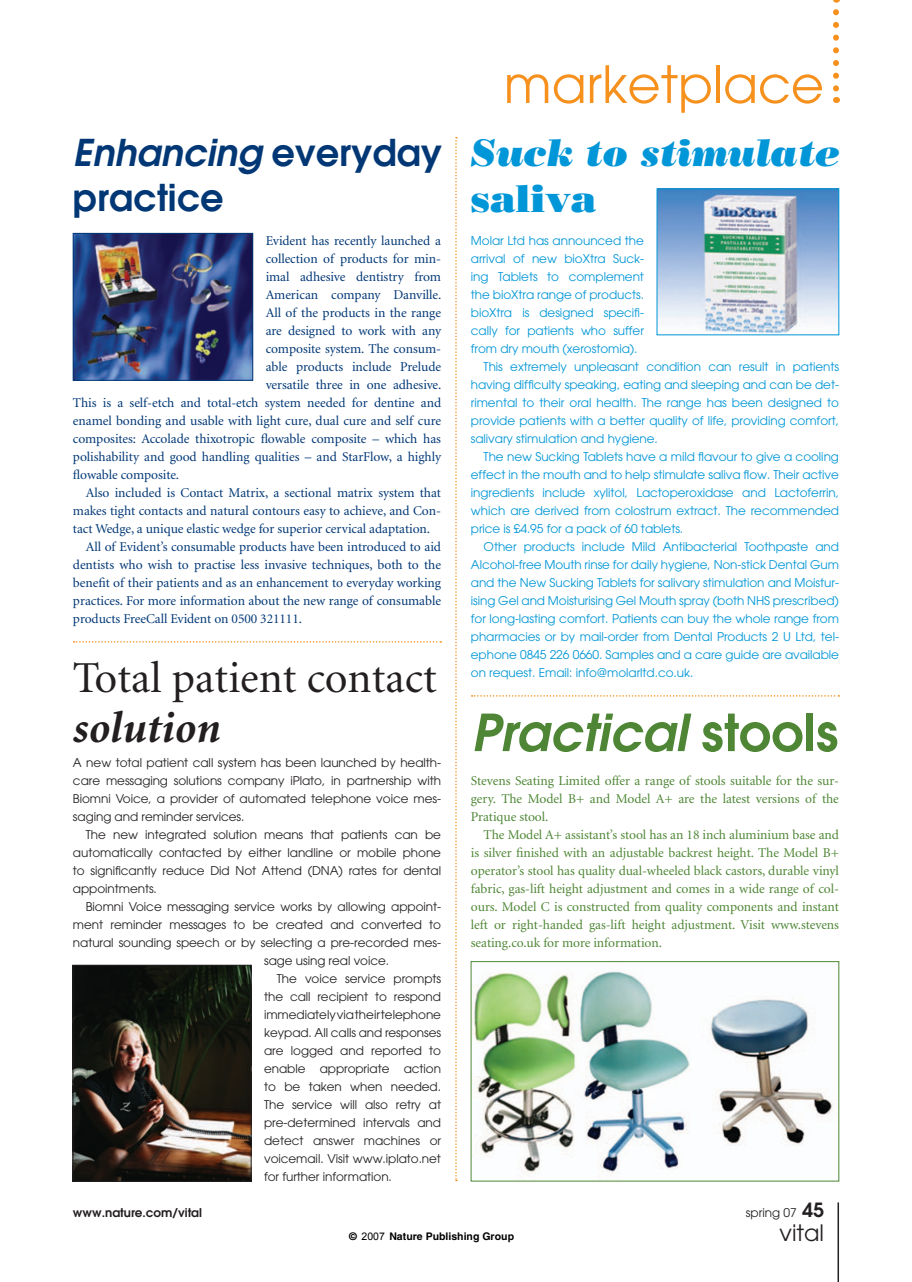
<style>
.page{position:relative;width:912px;height:1282px;background:#fff}
.page>*{position:absolute;margin:0;border:0;box-sizing:border-box;transform-origin:0 0}
.t1{font:51px "Avant Garde";color:#f6911e}
.t2{font:italic 600 50.7px "Avant Garde";color:#4e8635}
.t3{font:44.25px "Minion";color:#231f20}
.t4{font:italic 700 44.25px "Minion";color:#231f20}
.t5{font:italic 38.25px "Bodoni Poster";color:#0196d7}
.t6{font:38.25px "Bodoni Poster";color:#0196d7}
.t7{font:600 36.75px/44.1px "Avant Garde";color:#013775}
.t8{font:22.5px "Avant Garde";color:#231f20}
.t9{font:13.5px "Minion";letter-spacing:-.005em;color:#013775}
.t10{font:13.5px/18px "Minion";letter-spacing:-.005em;color:#4e8635;text-align:justify}
.t11{font:12px "Avant Garde";letter-spacing:-.005em;color:#0196d7}
.t12{font:12px/18px "Avant Garde";letter-spacing:-.005em;color:#231f20;text-align:justify}
.t13{font:600 12px "Avant Garde";color:#231f20}
.t14{font:700 10.5px "Helvetica";color:#000}
.s1{font-style:italic}
.s2{font-style:normal}
.s3{font-weight:600;font-size:19.5px}
.s4{font-family:"Arial";font-weight:400}
</style>
<div class="page">
<svg style="left:833px;top:12px;width:5px;height:91px"></svg>
<hr style="left:837px;top:1202px;width:1px;height:80px;background:#231f20">
<img style="left:75px;top:235px;width:176px;height:143px">
<div style="left:73px;top:233px;width:180px;height:147px;border:1px solid #013775"></div>
<img style="left:658px;top:191px;width:178px;height:142px">
<div style="left:656px;top:189px;width:182px;height:146px;border:1px solid #0196d7"></div>
<img style="left:472px;top:971px;width:362px;height:203px">
<div style="left:470px;top:961px;width:368px;height:220px;border:1px solid #4e8635"></div>
<svg style="left:455px;top:137px;width:2px;height:1044px"></svg>
<svg style="left:74px;top:641px;width:367px;height:1px"></svg>
<svg style="left:471px;top:695px;width:368px;height:1px"></svg>
<img style="left:75px;top:967px;width:174px;height:212px">
<div style="left:73px;top:965px;width:178px;height:216px;border:1px solid #231f20"></div>
<h3 class="t7" style="left:73px;top:134px;width:370px"><span class="s1">Enhancing</span> everyday practice</h3>
<p class="t9" style="left:265px;top:235px;width:177px">Evident has recently launched a</p>
<p class="t9" style="left:265px;top:253px;width:177px">collection of products for min-</p>
<p class="t9" style="left:265px;top:271px;width:177px">imal adhesive dentistry from</p>
<p class="t9" style="left:265px;top:289px;width:177px">American company Danville.</p>
<p class="t9" style="left:265px;top:307px;width:177px">All of the products in the range</p>
<p class="t9" style="left:265px;top:325px;width:177px">are designed to work with any</p>
<p class="t9" style="left:265px;top:343px;width:177px">composite system. The consum-</p>
<p class="t9" style="left:265px;top:361px;width:177px">able products include Prelude</p>
<p class="t9" style="left:265px;top:379px;width:177px">versatile three in one adhesive.</p>
<p class="t9" style="left:73px;top:397px;width:369px">This is a self-etch and total-etch system needed for dentine and</p>
<p class="t9" style="left:73px;top:415px;width:369px">enamel bonding and usable with light cure, dual cure and self cure</p>
<p class="t9" style="left:73px;top:433px;width:369px">composites: Accolade thixotropic flowable composite – which has</p>
<p class="t9" style="left:73px;top:451px;width:369px">polishability and good handling qualities – and StarFlow, a highly</p>
<p class="t9" style="left:73px;top:469px;width:108px">flowable composite.</p>
<p class="t9" style="left:86px;top:487px;width:357px">Also included is Contact Matrix, a sectional matrix system that</p>
<p class="t9" style="left:73px;top:505px;width:369px">makes tight contacts and natural contours easy to achieve, and Con-</p>
<p class="t9" style="left:73px;top:523px;width:358px">tact Wedge, a unique elastic wedge for superior cervical adaptation.</p>
<p class="t9" style="left:86px;top:541px;width:356px">All of Evident’s consumable products have been introduced to aid</p>
<p class="t9" style="left:73px;top:559px;width:369px">dentists who wish to practise less invasive techniques, both to the</p>
<p class="t9" style="left:73px;top:577px;width:369px">benefit of their patients and as an enhancement to everyday working</p>
<p class="t9" style="left:73px;top:595px;width:369px">practices. For more information about the new range of consumable</p>
<p class="t9" style="left:73px;top:613px;width:230px">products FreeCall Evident on 0500 321111.</p>
<h3 class="t3" style="left:73px;top:661px;width:365px">Total patient contact</h3>
<h3 class="t4" style="left:73px;top:710px;width:149px">solution</h3>
<p class="t12" style="left:73px;top:755px;width:369px">A new total patient call system has been launched by health&shy;care messaging solutions company iPlato, in partnership with Biomni Voice, a provider of automated telephone voice mes&shy;saging and reminder services.</p>
<p class="t12" style="left:73px;top:827px;width:369px;text-indent:13px">The new integrated solution means that patients can be automatically contacted by either landline or mobile phone to significantly reduce Did Not Attend (DNA) rates for dental appointments.</p>
<p class="t12" style="left:86px;top:899px;width:357px">Biomni Voice messaging service works by allowing appoint-</p>
<p class="t12" style="left:73px;top:917px;width:369px">ment reminder messages to be created and converted to</p>
<p class="t12" style="left:73px;top:935px;width:369px">natural sounding speech or by selecting a pre-recorded mes-</p>
<p class="t12" style="left:264px;top:953px;width:126px">sage using real voice.</p>
<p class="t12" style="left:277px;top:971px;width:166px">The voice service prompts</p>
<p class="t12" style="left:264px;top:989px;width:178px">the call recipient to respond</p>
<p class="t12" style="left:264px;top:1007px;width:178px">immediately via their telephone</p>
<p class="t12" style="left:264px;top:1025px;width:178px">keypad. All calls and responses</p>
<p class="t12" style="left:264px;top:1043px;width:178px">are logged and reported to</p>
<p class="t12" style="left:264px;top:1061px;width:178px">enable appropriate action</p>
<p class="t12" style="left:264px;top:1079px;width:178px">to be taken when needed.</p>
<p class="t12" style="left:264px;top:1097px;width:178px">The service will also retry at</p>
<p class="t12" style="left:264px;top:1115px;width:178px">pre-determined intervals and</p>
<p class="t12" style="left:264px;top:1133px;width:178px">detect answer machines or</p>
<p class="t12" style="left:264px;top:1151px;width:178px">voicemail. Visit www.iplato.net</p>
<p class="t12" style="left:264px;top:1169px;width:129px">for further information.</p>
<h1 class="t1" style="left:503px;top:65px;width:322px">marketplace</h1>
<h3 class="t5" style="left:470px;top:139px;width:371px">Suck to stimulate</h3>
<h3 class="t6" style="left:470px;top:184px;width:127px">saliva</h3>
<p class="t11" style="left:470px;top:236px;width:174px">Molar Ltd has announced the</p>
<p class="t11" style="left:470px;top:254px;width:174px">arrival of new bioXtra Suck-</p>
<p class="t11" style="left:470px;top:272px;width:174px">ing Tablets to complement</p>
<p class="t11" style="left:470px;top:290px;width:175px">the bioXtra range of products.</p>
<p class="t11" style="left:470px;top:308px;width:174px">bioXtra is designed specifi-</p>
<p class="t11" style="left:470px;top:326px;width:174px">cally for patients who suffer</p>
<p class="t11" style="left:470px;top:344px;width:168px">from dry mouth (xerostomia).</p>
<p class="t11" style="left:483px;top:362px;width:357px">This extremely unpleasant condition can result in patients</p>
<p class="t11" style="left:470px;top:380px;width:369px">having difficulty speaking, eating and sleeping and can be det-</p>
<p class="t11" style="left:470px;top:398px;width:369px">rimental to their oral health. The range has been designed to</p>
<p class="t11" style="left:470px;top:416px;width:369px">provide patients with a better quality of life, providing comfort,</p>
<p class="t11" style="left:470px;top:434px;width:188px">salivary stimulation and hygiene.</p>
<p class="t11" style="left:483px;top:452px;width:357px">The new Sucking Tablets have a mild flavour to give a cooling</p>
<p class="t11" style="left:470px;top:470px;width:369px">effect in the mouth and to help stimulate saliva flow. Their active</p>
<p class="t11" style="left:470px;top:488px;width:369px">ingredients include xylitol, Lactoperoxidase and Lactoferrin,</p>
<p class="t11" style="left:470px;top:506px;width:369px">which are derived from colostrum extract. The recommended</p>
<p class="t11" style="left:470px;top:524px;width:214px">price is £4.95 for a pack of 60 tablets.</p>
<p class="t11" style="left:483px;top:542px;width:357px">Other products include Mild Antibacterial Toothpaste and</p>
<p class="t11" style="left:470px;top:560px;width:369px">Alcohol-free Mouth rinse for daily hygiene, Non-stick Dental Gum</p>
<p class="t11" style="left:470px;top:578px;width:369px">and the New Sucking Tablets for salivary stimulation and Moistur-</p>
<p class="t11" style="left:470px;top:596px;width:369px">ising Gel and Moisturising Gel Mouth spray (both NHS prescribed)</p>
<p class="t11" style="left:470px;top:614px;width:369px">for long-lasting comfort. Patients can buy the whole range from</p>
<p class="t11" style="left:470px;top:632px;width:369px">pharmacies or by mail-order from Dental Products 2 U Ltd, tel-</p>
<p class="t11" style="left:470px;top:650px;width:369px">ephone 0845 226 0660. Samples and a care guide are available</p>
<p class="t11" style="left:470px;top:668px;width:224px">on request. Email: info@molarltd.co.uk.</p>
<h2 class="t2" style="left:470px;top:713px;width:369px">Practical <span class="s2">stools</span></h2>
<p class="t10" style="left:470px;top:773px;width:369px">Stevens Seating Limited offer a range of stools suitable for the sur&shy;gery. The Model B+ and Model A+ are the latest versions of the Pratique stool.</p>
<p class="t10" style="left:470px;top:827px;width:369px;text-indent:13px">The Model A+ assistant’s stool has an 18 inch aluminium base and is silver finished with an adjustable backrest height. The Model B+ operator’s stool has quality dual-wheeled black castors, durable vinyl fabric, gas-lift height adjustment and comes in a wide range of col&shy;ours. Model C is constructed from quality components and instant left or right-handed gas-lift height adjustment. Visit www.stevens seating.co.uk for more information.</p>
<p class="t13" style="left:73px;top:1208px;width:131px">www.nature.com/vital</p>
<p class="t12" style="left:745px;top:1204px;width:80px">spring 07 <span class="s3">45</span></p>
<h3 class="t8" style="left:779px;top:1224px;width:46px">vital</h3>
<p class="t14" style="left:349px;top:1229px;width:166px">© <span class="s4">2007</span> Nature Publishing Group</p>
</div>
